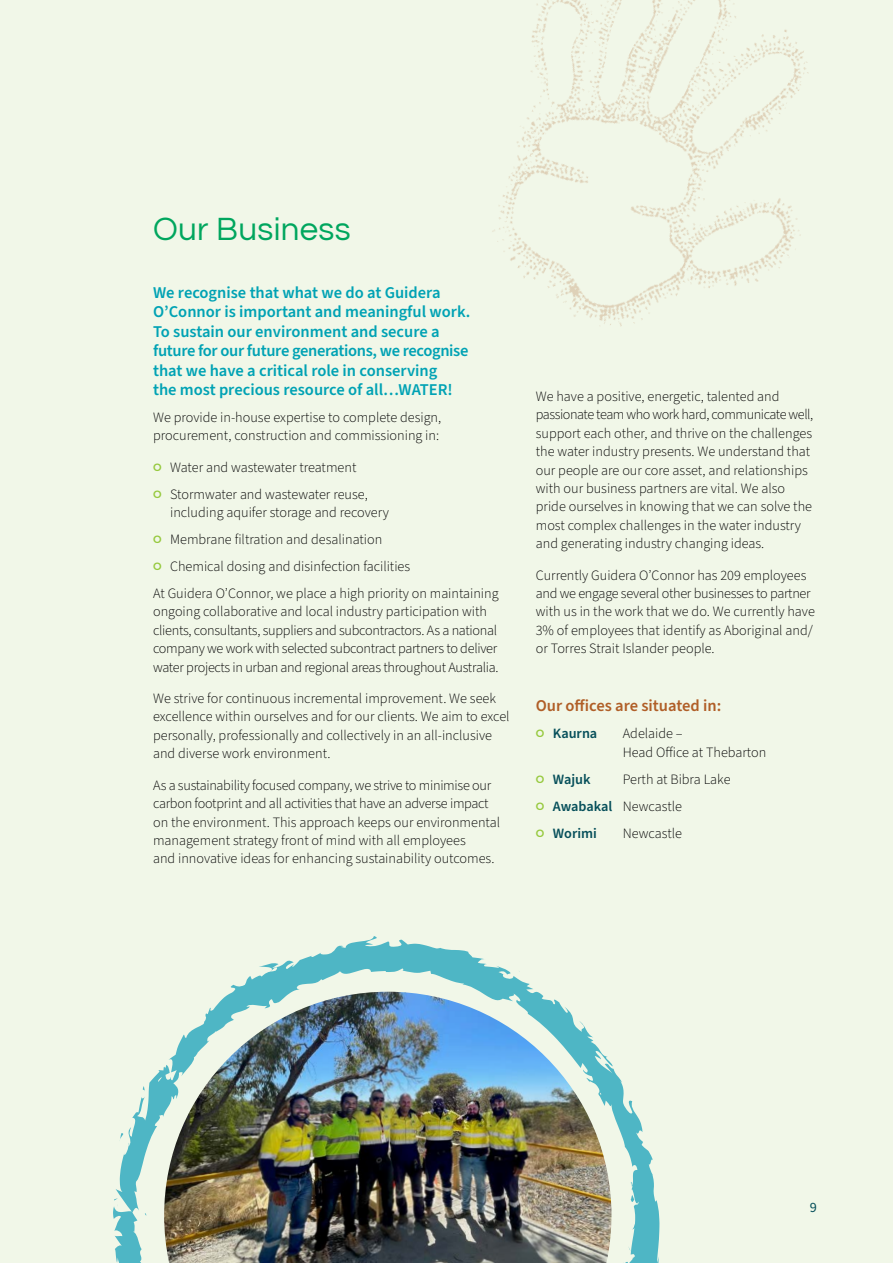
<style>
.page{position:relative;width:893px;height:1263px;background:#f1f7e8}
.page>*{position:absolute;margin:0;border:0;box-sizing:border-box;transform-origin:0 0}
.t1{font:33px "Questrial";letter-spacing:.01em;color:#00a65e}
.t2{font:600 16.5px/19.5px "Source Sans Pro";color:#00a2b4}
.t3{font:600 16.5px "Source Sans Pro";color:#b05e27}
.t4{font:300 14.25px/18.5px "Source Sans Pro";color:#000}
.t5{font:300 14.25px/18.5px "Source Sans Pro";letter-spacing:-.02em;color:#000}
.t6{font:600 14.25px "Source Sans Pro";color:#064f5a}
.t7{font:14.25px "Source Sans Pro";color:#064f5a}
.s1{font-weight:900;color:#96c93d}
.s2{font-weight:600;color:#064f5a}
</style>
<div class="page">
<svg style="left:230px;top:936px;width:429px;height:327px"></svg>
<img style="left:168px;top:992px;width:443px;height:271px">
<img style="left:492px;top:0;width:317px;height:327px">
<svg style="left:155px;top:1065px;width:13px;height:192px"></svg>
<img style="left:113px;top:1076px;width:42px;height:187px">
<h1 class="t1" style="left:153px;top:206px;width:199px">Our Business</h1>
<p class="t2" style="left:153px;top:283px;width:319px">We recognise that what we do at Guidera O’Connor is important and meaningful work.<br>To sustain our environment and secure a future for our future generations, we recognise that we have a critical role in conserving<br>the most precious resource of all…WATER!</p>
<p class="t4" style="left:153px;top:408px;width:290px">We provide in-house expertise to complete design, procurement, construction and commissioning in:</p>
<p class="t4" style="left:153px;top:458px;width:205px"><span class="s1">○</span> Water and wastewater treatment</p>
<p class="t4" style="left:170px;top:485px;width:220px;text-indent:-17px"><span class="s1">○</span> Stormwater and wastewater reuse, including aquifer storage and recovery</p>
<p class="t4" style="left:153px;top:530px;width:231px"><span class="s1">○</span> Membrane filtration and desalination</p>
<p class="t4" style="left:153px;top:553px;width:347px;line-height:27px"><span class="s1">○</span> Chemical dosing and disinfection facilities<br>At Guidera O’Connor, we place a high priority on maintaining</p>
<p class="t5" style="left:153px;top:603px;width:347px">ongoing collaborative and local industry participation with clients, consultants, suppliers and subcontractors. As a national company we work with selected subcontract partners to deliver water projects in urban and regional areas throughout Australia.</p>
<p class="t4" style="left:153px;top:689px;width:358px">We strive for continuous incremental improvement. We seek excellence within ourselves and for our clients. We aim to excel personally, professionally and collectively in an all-inclusive and diverse work environment.</p>
<p class="t4" style="left:153px;top:776px;width:348px">As a sustainability focused company, we strive to minimise our carbon footprint and all activities that have an adverse impact on the environment. This approach keeps our environmental management strategy front of mind with all employees<br>and innovative ideas for enhancing sustainability outcomes.</p>
<p class="t4" style="left:536px;top:387px;width:279px">We have a positive, energetic, talented and passionate team who work hard, communicate well, support each other, and thrive on the challenges the water industry presents. We understand that our people are our core asset, and relationships with our business partners are vital. We also pride ourselves in knowing that we can solve the most complex challenges in the water industry and generating industry changing ideas.</p>
<p class="t4" style="left:536px;top:566px;width:281px">Currently Guidera O’Connor has 209 employees and we engage several other businesses to partner with us in the work that we do. We currently have 3% of employees that identify as Aboriginal and/ or Torres Strait Islander people.</p>
<p class="t3" style="left:536px;top:695px;width:187px">Our offices are situated in:</p>
<p class="t6" style="left:536px;top:724px;width:63px"><span class="s1">○</span> Kaurna</p>
<p class="t4" style="left:623px;top:725px;width:145px">Adelaide –<br>Head Office at Thebarton</p>
<p class="t6" style="left:536px;top:769px;width:56px"><span class="s1">○</span> Wajuk</p>
<p class="t4" style="left:623px;top:770px;width:109px">Perth at Bibra Lake</p>
<p class="t4" style="left:536px;top:797px;width:148px"><span class="s1">○</span> <span class="s2">Awabakal</span> Newcastle</p>
<p class="t6" style="left:536px;top:823px;width:63px"><span class="s1">○</span> Worimi</p>
<p class="t4" style="left:623px;top:824px;width:61px">Newcastle</p>
<p class="t7" style="left:810px;top:1198px;width:9px">9</p>
</div>
